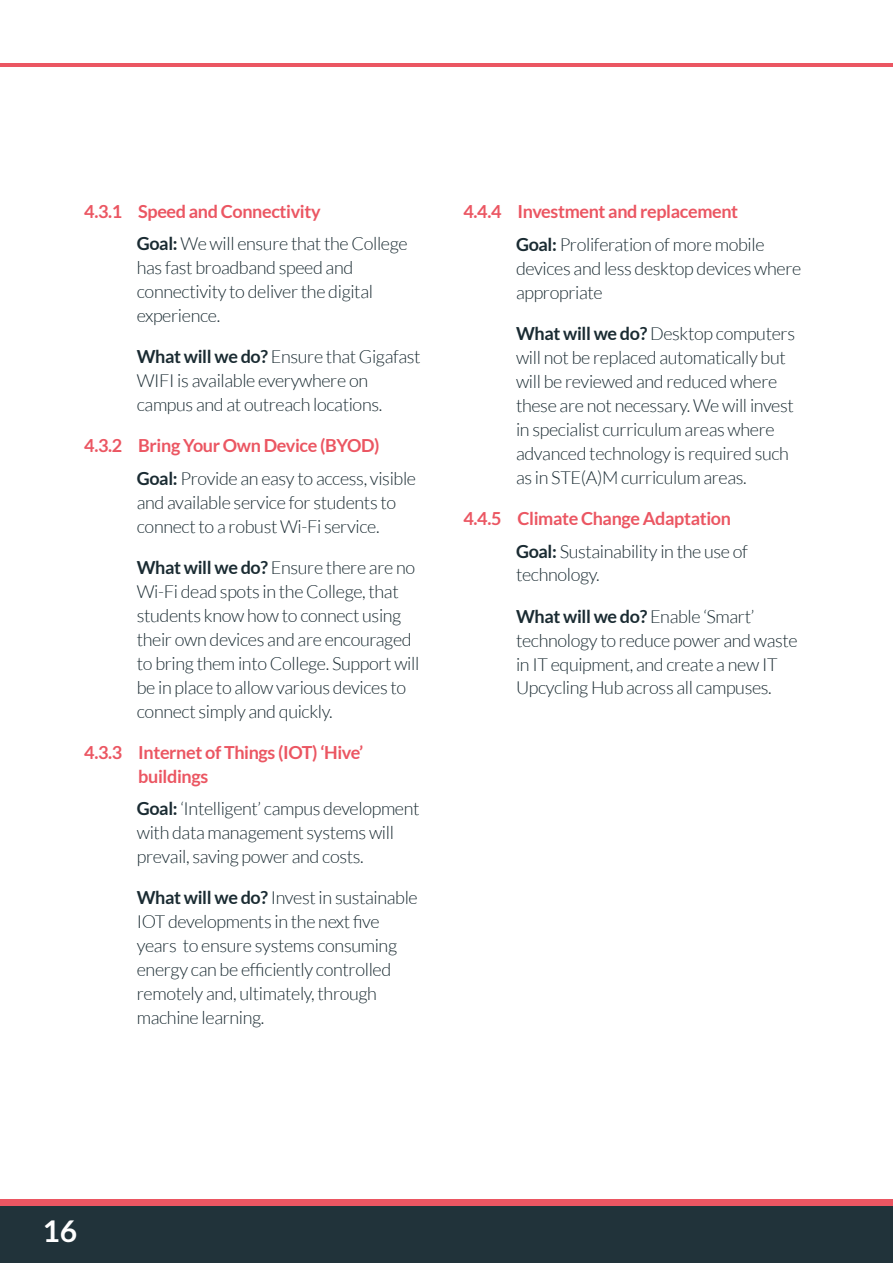
<style>
.page{position:relative;width:893px;height:1263px;background:#fff}
.page>*{position:absolute;margin:0;border:0;box-sizing:border-box;transform-origin:0 0}
.t1{font:700 30px "Lato";color:#fff}
.t2{font:300 18px/24px "Lato";letter-spacing:-.02em;color:#1a2b32}
.t3{font:700 18px/32.5px "Lato";letter-spacing:-.02em;color:#eb5662}
.s1{font-weight:700;color:#eb5662}
.s2{font-weight:700}
.s3{color:#1a2b32}
.s4{font-weight:300;color:#1a2b32}
</style>
<div class="page">
<div style="left:0;top:1205px;width:893px;height:58px;background:#21333a"></div>
<div style="left:0;top:1199px;width:893px;height:6px;background:#eb5662"></div>
<hr style="left:0;top:64px;width:893px;height:3px;background:#eb5662">
<p class="t2" style="left:137px;top:195px;width:272px;line-height:32.5px;text-indent:-53px"><span class="s1">4.3.1 Speed and Connectivity<br></span><span class="s2">Goal:</span> We will ensure that the College</p>
<p class="t2" style="left:137px;top:256px;width:238px">has fast broadband speed and connectivity to deliver the digital experience.</p>
<p class="t2" style="left:137px;top:345px;width:285px"><span class="s2">What will we do?</span> Ensure that Gigafast<br>WIFI is available everywhere on campus and at outreach locations.</p>
<p class="t3" style="left:137px;top:429px;width:281px;text-indent:-53px">4.3.2 Bring Your Own Device (BYOD)<br><span class="s3">Goal:</span> <span class="s4">Provide an easy to access, visible</span></p>
<p class="t2" style="left:137px;top:490px;width:261px">and available service for students to connect to a robust Wi-Fi service.</p>
<p class="t2" style="left:137px;top:555px;width:284px"><span class="s2">What will we do?</span> Ensure there are no Wi-Fi dead spots in the College, that students know how to connect using their own devices and are encouraged to bring them into College. Support will be in place to allow various devices to connect simply and quickly.</p>
<p class="t3" style="left:138px;top:740px;width:226px;line-height:24px;text-indent:-54px">4.3.3 Internet of Things (IOT) ‘Hive’ buildings</p>
<p class="t2" style="left:137px;top:797px;width:284px"><span class="s2">Goal:</span> ‘Intelligent’ campus development with data management systems will prevail, saving power and costs.</p>
<p class="t2" style="left:137px;top:886px;width:283px"><span class="s2">What will we do?</span> Invest in sustainable<br>IOT developments in the next five years to ensure systems consuming energy can be efficiently controlled remotely and, ultimately, through machine learning.</p>
<p class="t3" style="left:516px;top:195px;width:250px;text-indent:-53px">4.4.4 Investment and replacement<br><span class="s3">Goal:</span> <span class="s4">Proliferation of more mobile</span></p>
<p class="t2" style="left:516px;top:257px;width:287px">devices and less desktop devices where appropriate</p>
<p class="t2" style="left:516px;top:322px;width:281px"><span class="s2">What will we do?</span> Desktop computers will not be replaced automatically but will be reviewed and reduced where these are not necessary. We will invest in specialist curriculum areas where advanced technology is required such as in STE(A)M curriculum areas.</p>
<p class="t3" style="left:516px;top:502px;width:233px;text-indent:-53px">4.4.5 Climate Change Adaptation<br><span class="s3">Goal:</span> <span class="s4">Sustainability in the use of</span></p>
<p class="t2" style="left:516px;top:563px;width:85px">technology.</p>
<p class="t2" style="left:516px;top:604px;width:283px"><span class="s2">What will we do?</span> Enable ‘Smart’ technology to reduce power and waste in IT equipment, and create a new IT Upcycling Hub across all campuses.</p>
<h1 class="t1" style="left:43px;top:1214px;width:36px">16</h1>
</div>
